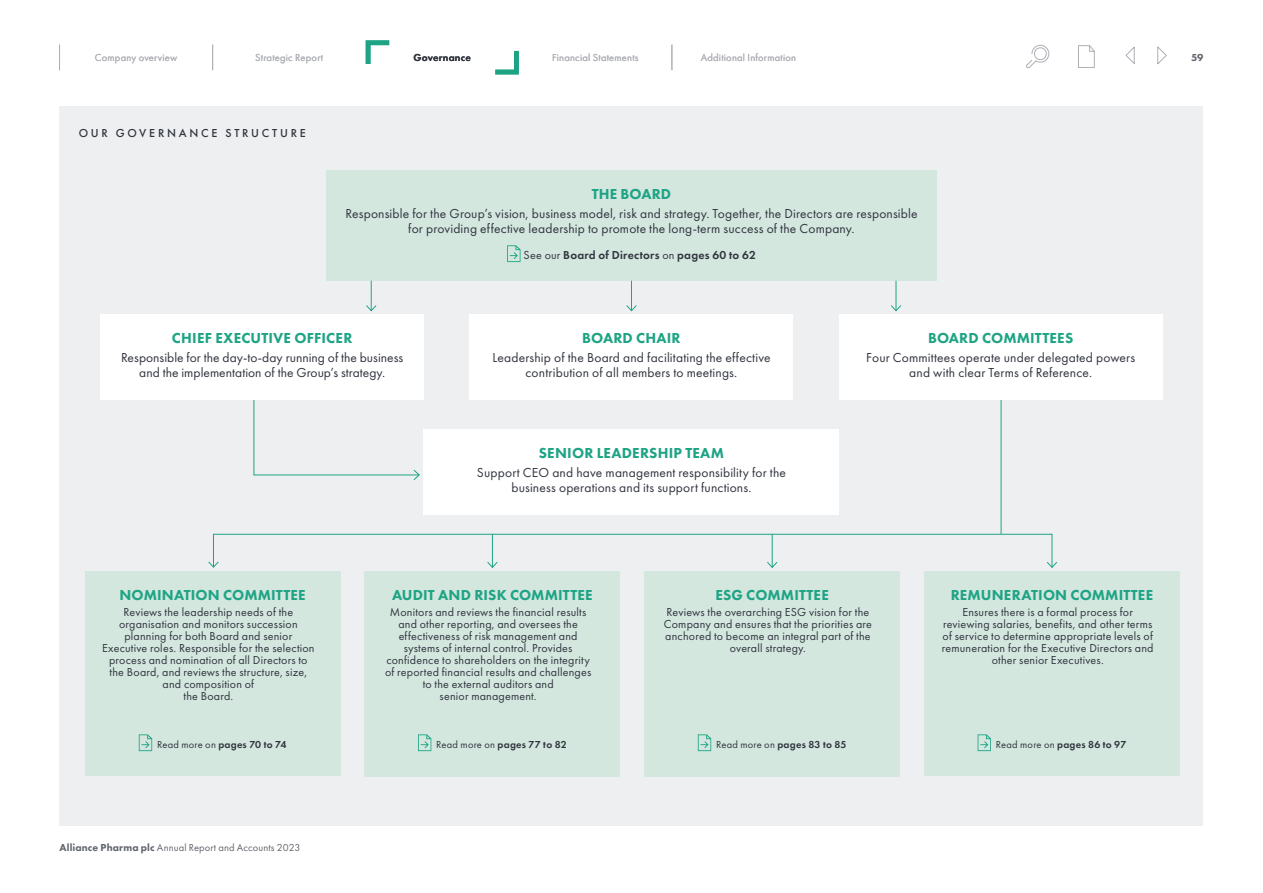
<style>
.page{position:relative;width:1263px;height:893px;background:#fff}
.page>*{position:absolute;margin:0;border:0;box-sizing:border-box;transform-origin:0 0}
.t1{font:800 15px "Futura PT";letter-spacing:.01em;color:#1ea485}
.t2{font:13.5px/15px "Futura PT";letter-spacing:.01em;color:#30343e;text-align:center}
.t3{font:12px/12px "Futura PT";letter-spacing:.015em;color:#30343e;text-align:center}
.t4{font:600 12px "Futura PT";letter-spacing:.02em;color:#30343e}
.t5{font:500 12px "Futura PT";letter-spacing:.23em;color:#30343e}
.t6{font:600 10.5px "Futura PT";letter-spacing:.02em;color:#30343e}
.t7{font:10.5px "Futura PT";letter-spacing:.02em;color:#aeb0b6}
.t8{font:10.5px "Futura PT";letter-spacing:.01em;color:#61656d}
.t9{font:800 10.5px "Futura PT";color:#61656d}
.s1{font-weight:400}
.s2{font-weight:800}
</style>
<div class="page">
<div style="left:60px;top:106px;width:1143px;height:720px;background:#eeeff1"></div>
<div style="left:326px;top:170px;width:610px;height:111px;background:#d4e7df"></div>
<svg style="left:507px;top:245px;width:13px;height:17px"></svg>
<div style="left:470px;top:315px;width:323px;height:85px;background:#fff"></div>
<div style="left:839px;top:315px;width:323px;height:85px;background:#fff"></div>
<div style="left:101px;top:315px;width:323px;height:85px;background:#fff"></div>
<div style="left:424px;top:429px;width:415px;height:85px;background:#fff"></div>
<div style="left:645px;top:571px;width:255px;height:205px;background:#d4e7df"></div>
<div style="left:924px;top:571px;width:255px;height:205px;background:#d4e7df"></div>
<div style="left:85px;top:571px;width:255px;height:205px;background:#d4e7df"></div>
<div style="left:365px;top:571px;width:255px;height:205px;background:#d4e7df"></div>
<svg style="left:139px;top:734px;width:13px;height:17px"></svg>
<svg style="left:418px;top:734px;width:13px;height:17px"></svg>
<svg style="left:698px;top:734px;width:13px;height:17px"></svg>
<svg style="left:977px;top:734px;width:14px;height:17px"></svg>
<div style="left:213px;top:534px;width:839px;height:34px;border:1px solid #1ea485"></div>
<svg style="left:208px;top:561px;width:11px;height:7px"></svg>
<svg style="left:1046px;top:561px;width:11px;height:7px"></svg>
<svg style="left:253px;top:400px;width:167px;height:80px"></svg>
<hr style="left:631px;top:281px;width:1px;height:30px;background:#1ea485">
<svg style="left:626px;top:305px;width:11px;height:7px"></svg>
<hr style="left:1001px;top:400px;width:1px;height:134px;background:#1ea485">
<hr style="left:371px;top:281px;width:1px;height:30px;background:#1ea485">
<svg style="left:366px;top:304px;width:11px;height:8px"></svg>
<hr style="left:896px;top:281px;width:1px;height:30px;background:#1ea485">
<svg style="left:891px;top:304px;width:10px;height:8px"></svg>
<hr style="left:492px;top:534px;width:1px;height:33px;background:#1ea485">
<svg style="left:486px;top:561px;width:12px;height:7px"></svg>
<hr style="left:772px;top:534px;width:1px;height:33px;background:#1ea485">
<svg style="left:766px;top:561px;width:12px;height:7px"></svg>
<svg style="left:1026px;top:44px;width:24px;height:25px"></svg>
<svg style="left:1125px;top:46px;width:42px;height:19px"></svg>
<svg style="left:1078px;top:45px;width:17px;height:23px"></svg>
<svg style="left:59px;top:45px;width:1px;height:25px"></svg>
<svg style="left:212px;top:45px;width:1px;height:25px"></svg>
<svg style="left:671px;top:45px;width:1px;height:25px"></svg>
<svg style="left:365px;top:40px;width:25px;height:24px"></svg>
<svg style="left:495px;top:50px;width:24px;height:25px"></svg>
<p class="t7" style="left:95px;top:51px;width:84px">Company overview</p>
<p class="t7" style="left:255px;top:51px;width:70px">Strategic Report</p>
<p class="t6" style="left:414px;top:51px;width:59px">Governance</p>
<p class="t7" style="left:552px;top:51px;width:88px">Financial Statements</p>
<p class="t7" style="left:701px;top:51px;width:97px">Additional Information</p>
<p class="t9" style="left:1191px;top:51px;width:14px">59</p>
<p class="t5" style="left:79px;top:125px;width:229px">OUR GOVERNANCE STRUCTURE</p>
<p class="t1" style="left:592px;top:184px;width:81px">THE BOARD</p>
<p class="t2" style="left:345px;top:206px;width:574px">Responsible for the Group’s vision, business model, risk and strategy. Together, the Directors are responsible for providing effective leadership to promote the long-term success of the Company.</p>
<p class="t4" style="left:524px;top:248px;width:234px"><span class="s1">See our</span> Board of Directors <span class="s1">on</span> pages 60 to 62</p>
<p class="t1" style="left:172px;top:329px;width:182px">CHIEF EXECUTIVE OFFICER</p>
<p class="t2" style="left:121px;top:350px;width:284px">Responsible for the day-to-day running of the business and the implementation of the Group’s strategy.</p>
<p class="t1" style="left:582px;top:329px;width:100px">BOARD CHAIR</p>
<p class="t2" style="left:492px;top:350px;width:280px">Leadership of the Board and facilitating the effective contribution of all members to meetings.</p>
<p class="t1" style="left:539px;top:443px;width:187px">SENIOR LEADERSHIP TEAM</p>
<p class="t2" style="left:477px;top:465px;width:311px">Support CEO and have management responsibility for the business operations and its support functions.</p>
<p class="t1" style="left:928px;top:329px;width:147px">BOARD COMMITTEES</p>
<p class="t2" style="left:866px;top:350px;width:270px">Four Committees operate under delegated powers and with clear Terms of Reference.</p>
<p class="t1" style="left:119px;top:585px;width:188px">NOMINATION COMMITTEE</p>
<p class="t3" style="left:102px;top:606px;width:214px">Reviews the leadership needs of the organisation and monitors succession planning for both Board and senior Executive roles. Responsible for the selection process and nomination of all Directors to the Board, and reviews the structure, size, and composition of<br>the Board.</p>
<p class="t1" style="left:392px;top:585px;width:202px">AUDIT AND RISK COMMITTEE</p>
<p class="t3" style="left:385px;top:606px;width:208px">Monitors and reviews the financial results and other reporting, and oversees the effectiveness of risk management and systems of internal control. Provides confidence to shareholders on the integrity of reported financial results and challenges to the external auditors and<br>senior management.</p>
<p class="t1" style="left:715px;top:585px;width:115px">ESG COMMITTEE</p>
<p class="t3" style="left:664px;top:606px;width:210px">Reviews the overarching ESG vision for the Company and ensures that the priorities are anchored to become an integral part of the overall strategy.</p>
<p class="t1" style="left:951px;top:585px;width:204px">REMUNERATION COMMITTEE</p>
<p class="t3" style="left:942px;top:606px;width:213px">Ensures there is a formal process for reviewing salaries, benefits, and other terms of service to determine appropriate levels of remuneration for the Executive Directors and other senior Executives.</p>
<p class="t6" style="left:157px;top:738px;width:131px"><span class="s1">Read more on</span> pages 70 to 74</p>
<p class="t6" style="left:436px;top:738px;width:132px"><span class="s1">Read more on</span> pages 77 to 82</p>
<p class="t6" style="left:716px;top:738px;width:132px"><span class="s1">Read more on</span> pages 83 to 85</p>
<p class="t6" style="left:996px;top:738px;width:132px"><span class="s1">Read more on</span> pages 86 to 97</p>
<p class="t8" style="left:60px;top:841px;width:242px"><span class="s2">Alliance Pharma plc</span> Annual Report and Accounts 2023</p>
</div>
